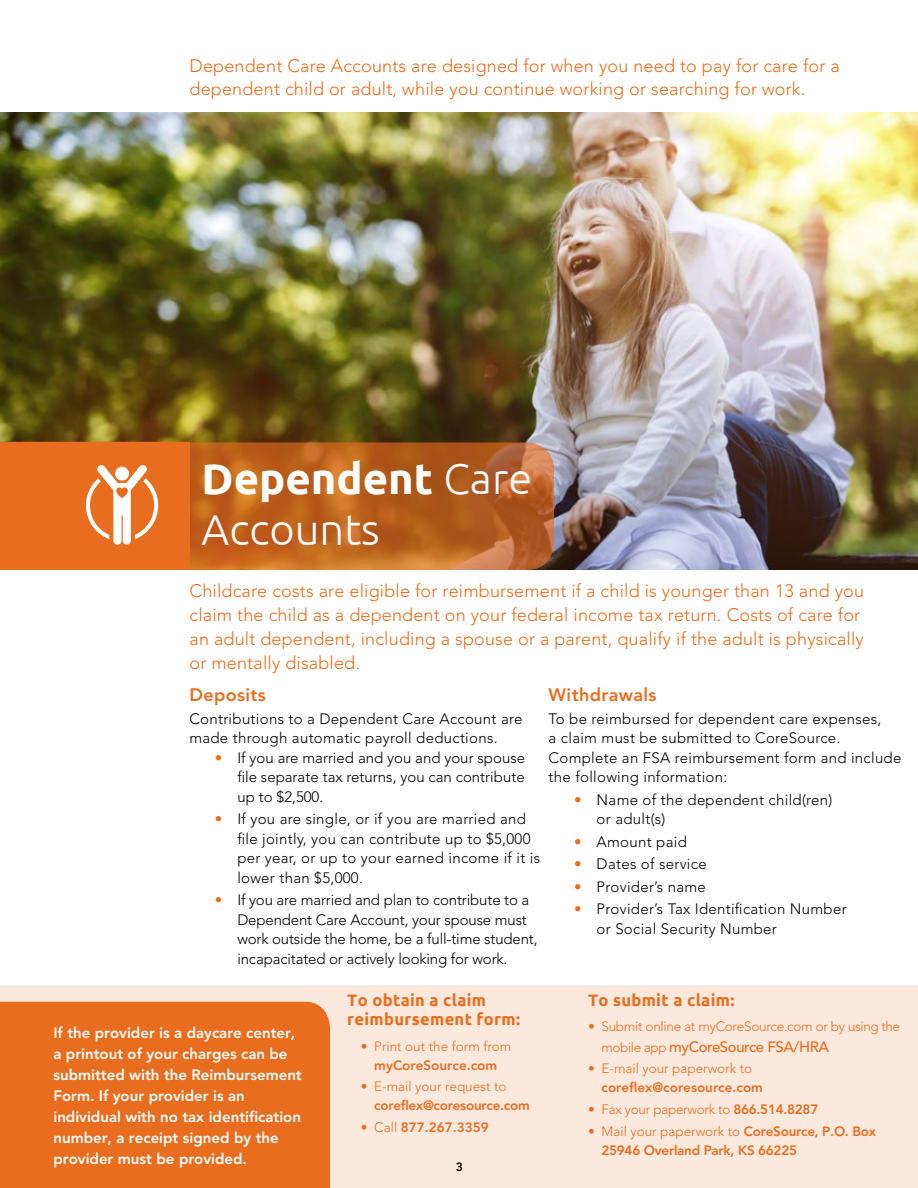
<style>
.page{position:relative;width:918px;height:1188px;background:#fff}
.page>*{position:absolute;margin:0;border:0;box-sizing:border-box;transform-origin:0 0}
.t1{font:300 43.05px/51px "Ubuntu";color:#fff}
.t2{font:300 18px/24px "Avenir";letter-spacing:.01em;color:#e86d1f}
.t3{font:800 18px "Avenir";letter-spacing:.02em;color:#e86d1f}
.t4{font:700 16.5px/19.8px "Ubuntu";letter-spacing:.02em;color:#e86d1f}
.t5{font:300 15px/19.5px "Avenir";letter-spacing:.02em;color:#000}
.t6{font:800 15px/21px "Avenir";color:#fff}
.t7{font:300 15px/19.5px "Avenir";letter-spacing:-.01em;color:#000}
.t8{font:500 15px "Avenir";letter-spacing:-.03em;color:#e86d1f}
.t9{font:800 13.5px/19.5px "Avenir";letter-spacing:-.02em;color:#e86d1f}
.t10{font:300 13.5px "Avenir";letter-spacing:-.02em;color:#e86d1f}
.t11{font:300 13.5px "Avenir";color:#e86d1f}
.t12{font:800 13.5px "Avenir";color:#e86d1f}
.t13{font:800 12px "Avenir";color:#000}
.s1{font-weight:700}
.s2{color:#e86d1f}
.s3{font-weight:300}
.s4{font-weight:300;font-size:13.5px}
.s5{font-weight:800}
</style>
<div class="page">
<img style="left:0;top:113px;width:918px;height:456px">
<div style="left:0;top:442px;width:190px;height:128px;background:#e86d1f"></div>
<svg style="left:8px;top:442px;width:546px;height:128px;background:#ba6221"></svg>
<div style="left:8px;top:441px;width:182px;height:127px;background:#e86d1f"></div>
<svg style="left:0;top:986px;width:918px;height:202px;background:#f4bf9e"></svg>
<svg style="left:86px;top:465px;width:72px;height:80px"></svg>
<p class="t2" style="left:190px;top:53px;width:652px">Dependent Care Accounts are designed for when you need to pay for care for a dependent child or adult, while you continue working or searching for work.</p>
<h1 class="t1" style="left:202px;top:452px;width:332px"><span class="s1">Dependent</span> Care<br>Accounts</h1>
<p class="t2" style="left:190px;top:579px;width:676px">Childcare costs are eligible for reimbursement if a child is younger than 13 and you claim the child as a dependent on your federal income tax return. Costs of care for an adult dependent, including a spouse or a parent, qualify if the adult is physically or mentally disabled.</p>
<p class="t3" style="left:189px;top:684px;width:78px">Deposits</p>
<p class="t5" style="left:189px;top:709px;width:335px">Contributions to a Dependent Care Account are made through automatic payroll deductions.</p>
<p class="t5" style="left:237px;top:748px;width:289px;text-align:justify;text-indent:-22px"><span class="s2">•</span> If you are married and you and your spouse file separate tax returns, you can contribute up to $2,500.</p>
<p class="t5" style="left:237px;top:809px;width:304px;text-indent:-22px"><span class="s2">•</span> If you are single, or if you are married and file jointly, you can contribute up to $5,000 per year, or up to your earned income if it is lower than $5,000.</p>
<p class="t7" style="left:237px;top:890px;width:302px;text-indent:-22px"><span class="s2">•</span> If you are married and plan to contribute to a Dependent Care Account, your spouse must work outside the home, be a full-time student, incapacitated or actively looking for work.</p>
<p class="t3" style="left:549px;top:684px;width:109px">Withdrawals</p>
<p class="t5" style="left:549px;top:709px;width:354px">To be reimbursed for dependent care expenses,<br>a claim must be submitted to CoreSource.<br>Complete an FSA reimbursement form and include the following information:</p>
<p class="t5" style="left:597px;top:790px;width:237px;text-indent:-22px"><span class="s2">•</span> Name of the dependent child(ren) or adult(s)</p>
<p class="t5" style="left:574px;top:832px;width:114px"><span class="s2">•</span> Amount paid</p>
<p class="t5" style="left:574px;top:854px;width:134px"><span class="s2">•</span> Dates of service</p>
<p class="t5" style="left:574px;top:877px;width:133px"><span class="s2">•</span> Provider’s name</p>
<p class="t5" style="left:597px;top:899px;width:252px;text-indent:-22px"><span class="s2">•</span> Provider’s Tax Identification Number or Social Security Number</p>
<p class="t6" style="left:53px;top:1022px;width:250px">If the provider is a daycare center, a printout of your charges can be submitted with the Reimbursement<br>Form. If your provider is an individual with no tax identification number, a receipt signed by the provider must be provided.</p>
<p class="t4" style="left:347px;top:989px;width:174px">To obtain a claim reimbursement form:</p>
<p class="t11" style="left:361px;top:1038px;width:152px">• Print out the form from</p>
<p class="t12" style="left:374px;top:1057px;width:124px">myCoreSource.com</p>
<p class="t11" style="left:361px;top:1078px;width:147px">• E-mail your request to</p>
<p class="t9" style="left:374px;top:1095px;width:157px">coreflex@coresource.com</p>
<p class="t12" style="left:361px;top:1119px;width:129px"><span class="s3">• Call</span> 877.267.3359</p>
<p class="t13" style="left:456px;top:1160px;width:9px">3</p>
<p class="t4" style="left:588px;top:989px;width:148px">To submit a claim:</p>
<p class="t10" style="left:588px;top:1018px;width:314px">• Submit online at myCoreSource.com or by using the</p>
<p class="t8" style="left:602px;top:1038px;width:229px"><span class="s4">mobile app</span> myCoreSource FSA/HRA</p>
<p class="t11" style="left:588px;top:1061px;width:166px">• E-mail your paperwork to</p>
<p class="t12" style="left:602px;top:1080px;width:163px">coreflex@coresource.com</p>
<p class="t10" style="left:588px;top:1101px;width:232px">• Fax your paperwork to <span class="s5">866.514.8287</span></p>
<p class="t9" style="left:602px;top:1121px;width:276px;text-indent:-14px"><span class="s3">• Mail your paperwork to</span> CoreSource, P.O. Box<br>25946 Overland Park, KS 66225</p>
</div>
